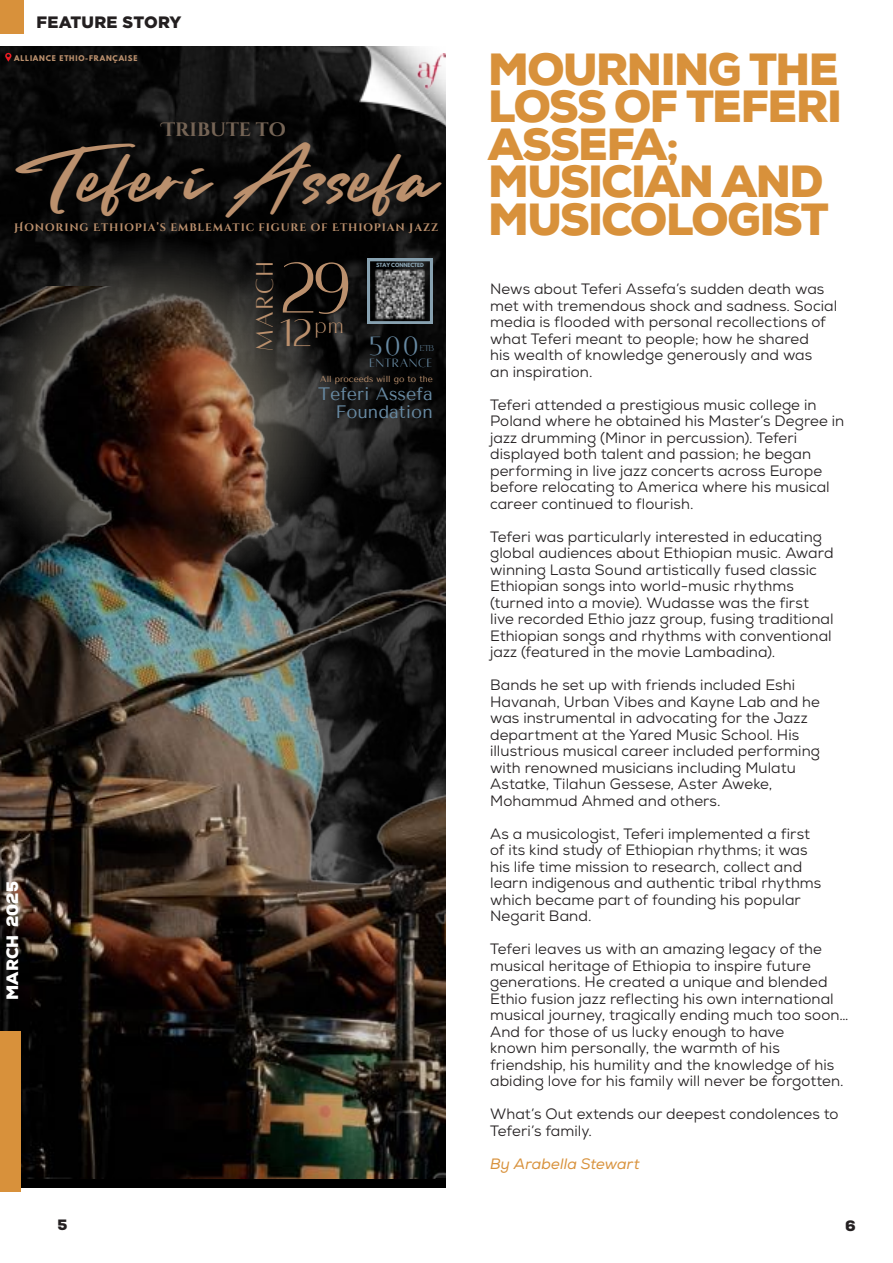
<style>
.page{position:relative;width:893px;height:1263px;background:#fff}
.page>*{position:absolute;margin:0;border:0;box-sizing:border-box;transform-origin:0 0}
.t1{font:78.75px "Alta regular";color:#bb906d}
.t2{font:47.7px "Smooth Fantasy";color:#bb906d}
.t3{font:900 45px/37.5px "Nexa";letter-spacing:-.03em;color:#d8913b}
.t4{font:29.25px "Alta regular";color:#6789a2}
.t5{font:26.4px "Alta regular";letter-spacing:.065em;color:#bb906d}
.t6{font:700 19.35px "Cinzel Decorative";color:#756455}
.t7{font:18px/17.7px "Tenor Sans";color:#6789a2;text-align:right}
.t8{font:900 16.5px "Gotham";letter-spacing:.01em;color:#231f20}
.t9{font:900 16.5px "Nexa";letter-spacing:-.005em;color:#fff}
.t10{font:15px/16.5px "Nexa";letter-spacing:.005em;color:#231f20}
.t11{font:italic 15px "Nexa";letter-spacing:.005em;color:#d8913b}
.t12{font:900 15px "Nexa";color:#231f20}
.t13{font:13.35px "Alta regular";letter-spacing:.055em;color:#6789a2}
.t14{font:700 10.8px "Cinzel Decorative";letter-spacing:.08em;color:#bb906d}
.t15{font:9.9px "Safira March";color:#bb906d}
.t16{font:8.85px "Tenor Sans";color:#bb906d}
.t17{font:700 7.05px "League Spartan";letter-spacing:.11em;color:#bb906d}
.t18{font:700 5.1px "League Spartan";letter-spacing:-.015em;color:#87a1b0}
.t19{font:4.05px "Safira March";color:#6789a2}
</style>
<div class="page">
<img style="left:0;top:46px;width:446px;height:240px">
<img style="left:0;top:234px;width:340px;height:52px">
<img style="left:0;top:286px;width:446px;height:892px">
<img style="left:359px;top:46px;width:87px;height:93px">
<img style="left:409px;top:54px;width:37px;height:40px">
<svg style="left:5px;top:52px;width:7px;height:10px"></svg>
<svg style="left:368px;top:259px;width:64px;height:64px"></svg>
<img style="left:371px;top:264px;width:58px;height:61px">
<div style="left:0;top:1031px;width:20px;height:160px;background:#d8913b"></div>
<div style="left:0;top:0;width:24px;height:33px;background:#d8913b"></div>
<p class="t8" style="left:36px;top:11px;width:147px">FEATURE STORY</p>
<p class="t17" style="left:14px;top:52px;width:125px">ALLIANCE ETHIO-FRANÇAISE</p>
<p class="t6" style="left:162px;top:117px;width:126px">TRIBUTE TO</p>
<h2 class="t2" style="left:17px;top:171px;width:421px">Teferi Assefa</h2>
<p class="t14" style="left:14px;top:221px;width:425px">HONORING ETHIOPIA’S EMBLEMATIC FIGURE OF ETHIOPIAN JAZZ</p>
<p class="t18" style="left:376px;top:261px;width:49px">STAY CONNECTED</p>
<h3 class="t5" style="left:250px;top:351px;width:91px;rotate:-90deg">MARCH</h3>
<h1 class="t1" style="left:279px;top:244px;width:73px">29<sub>12</sub></h1>
<p class="t15" style="left:316px;top:324px;width:29px">pm</p>
<h3 class="t4" style="left:369px;top:329px;width:51px">500</h3>
<p class="t19" style="left:420px;top:347px;width:15px">ETB</p>
<p class="t7" style="left:318px;top:385px;width:116px">Teferi Assefa<br>Foundation</p>
<p class="t13" style="left:370px;top:356px;width:64px">ENTRANCE</p>
<p class="t16" style="left:320px;top:373px;width:114px">All proceeds will go to the</p>
<p class="t9" style="left:2px;top:1000px;width:120px;rotate:-90deg">MARCH 2025</p>
<h3 class="t3" style="left:488px;top:51px;width:355px">MOURNING THE<br>LOSS OF TEFERI<br>ASSEFA;<br>MUSICIAN AND<br>MUSICOLOGIST</h3>
<p class="t10" style="left:490px;top:281px;width:349px">News about Teferi Assefa’s sudden death was met with tremendous shock and sadness. Social media is flooded with personal recollections of what Teferi meant to people; how he shared<br>his wealth of knowledge generously and was<br>an inspiration.</p>
<p class="t10" style="left:490px;top:396px;width:356px">Teferi attended a prestigious music college in Poland where he obtained his Master’s Degree in jazz drumming (Minor in percussion). Teferi displayed both talent and passion; he began performing in live jazz concerts across Europe before relocating to America where his musical career continued to flourish.</p>
<p class="t10" style="left:490px;top:528px;width:345px">Teferi was particularly interested in educating global audiences about Ethiopian music. Award winning Lasta Sound artistically fused classic Ethiopian songs into world-music rhythms (turned into a movie). Wudasse was the first live recorded Ethio jazz group, fusing traditional Ethiopian songs and rhythms with conventional jazz (featured in the movie Lambadina).</p>
<p class="t10" style="left:490px;top:677px;width:331px">Bands he set up with friends included Eshi Havanah, Urban Vibes and Kayne Lab and he was instrumental in advocating for the Jazz department at the Yared Music School. His illustrious musical career included performing with renowned musicians including Mulatu Astatke, Tilahun Gessese, Aster Aweke, Mohammud Ahmed and others.</p>
<p class="t10" style="left:490px;top:825px;width:333px">As a musicologist, Teferi implemented a first of its kind study of Ethiopian rhythms; it was his life time mission to research, collect and learn indigenous and authentic tribal rhythms which became part of founding his popular Negarit Band.</p>
<p class="t10" style="left:490px;top:941px;width:360px">Teferi leaves us with an amazing legacy of the musical heritage of Ethiopia to inspire future generations. He created a unique and blended Ethio fusion jazz reflecting his own international musical journey, tragically ending much too soon… And for those of us lucky enough to have<br>known him personally, the warmth of his friendship, his humility and the knowledge of his abiding love for his family will never be forgotten.</p>
<p class="t10" style="left:490px;top:1106px;width:350px">What’s Out extends our deepest condolences to<br>Teferi’s family.</p>
<p class="t11" style="left:490px;top:1154px;width:151px">By Arabella Stewart</p>
<p class="t12" style="left:58px;top:1215px;width:11px">5</p>
<p class="t12" style="left:845px;top:1216px;width:12px">6</p>
</div>
